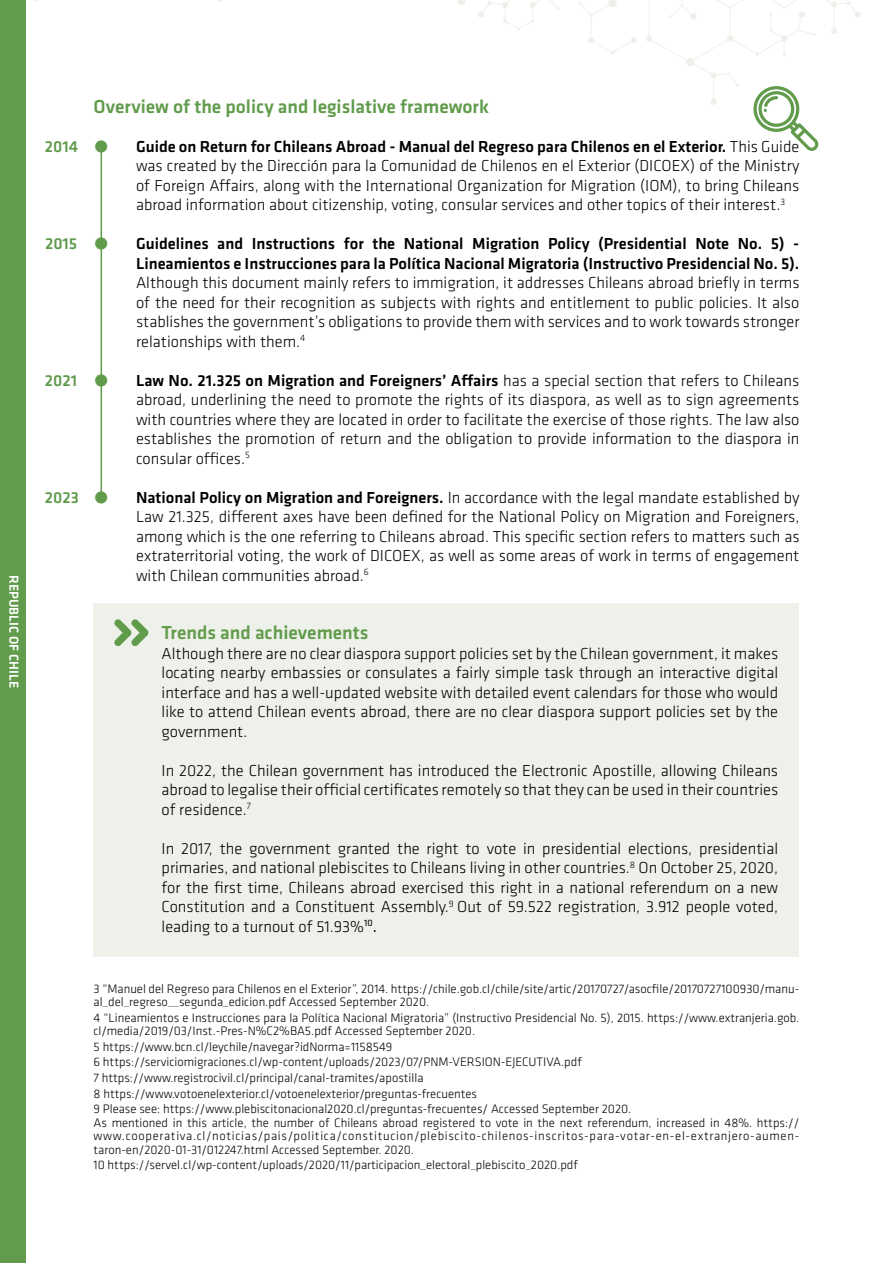
<style>
.page{position:relative;width:893px;height:1263px;background:#fff}
.page>*{position:absolute;margin:0;border:0;box-sizing:border-box;transform-origin:0 0}
.t1{font:500 19.5px "Klavika";color:#619b4c}
.t2{font:300 16.5px/19.5px "Klavika";color:#000;text-align:justify}
.t3{font:500 16.5px/19.5px "Klavika";color:#000;text-align:right}
.t4{font:500 16.5px "Klavika";color:#619b4c}
.t5{font:500 13.5px "Klavika";color:#fff}
.t6{font:300 12.75px/13.5px "Klavika";color:#000}
.s1{font-weight:700;font-size:45px;color:#619b4c}
.s2{font-weight:500}
.s3{font-weight:400}
</style>
<div class="page">
<div style="left:0;top:0;width:26px;height:1263px;background:#619b4c"></div>
<svg style="left:578px;top:0;width:59px;height:54px"></svg>
<svg style="left:457px;top:0;width:102px;height:30px"></svg>
<div style="left:94px;top:603px;width:705px;height:62px;background:#edf1e9"></div>
<div style="left:94px;top:625px;width:705px;height:137px;background:#edf1e9"></div>
<div style="left:94px;top:742px;width:705px;height:98px;background:#edf1e9"></div>
<div style="left:94px;top:820px;width:705px;height:137px;background:#edf1e9"></div>
<svg style="left:646px;top:0;width:215px;height:151px"></svg>
<hr style="left:101px;top:146px;width:1px;height:351px;background:#619b4c">
<svg style="left:114px;top:619px;width:35px;height:27px"></svg>
<p class="t5" style="left:23px;top:575px;width:114px;rotate:90deg">REPUBLIC OF CHILE</p>
<p class="t4" style="left:45px;top:135px;width:35px">2014</p>
<p class="t4" style="left:45px;top:232px;width:34px">2015</p>
<p class="t4" style="left:45px;top:369px;width:34px">2021</p>
<p class="t4" style="left:45px;top:486px;width:35px">2023</p>
<p class="t1" style="left:94px;top:93px;width:397px">Overview of the policy and legislative framework</p>
<p class="t2" style="left:136px;top:136px;width:665px;text-indent:-43px"><span class="s1">•</span> <span class="s2">Guide on Return for Chileans Abroad - Manual del Regreso para Chilenos en el Exterior.</span> This Guide was created by the Dirección para la Comunidad de Chilenos en el Exterior (DICOEX) of the Ministry of Foreign Affairs, along with the International Organization for Migration (IOM), to bring Chileans abroad information about citizenship, voting, consular services and other topics of their interest.<sup>3</sup></p>
<p class="t3" style="left:94px;top:233px;width:707px"><span class="s1">•</span> Guidelines and Instructions for the National Migration Policy (Presidential Note No. 5) -<br>Lineamientos e Instrucciones para la Política Nacional Migratoria (Instructivo Presidencial No. 5).</p>
<p class="t2" style="left:136px;top:273px;width:665px">Although this document mainly refers to immigration, it addresses Chileans abroad briefly in terms of the need for their recognition as subjects with rights and entitlement to public policies. It also stablishes the government’s obligations to provide them with services and to work towards stronger relationships with them.<sup>4</sup></p>
<p class="t2" style="left:136px;top:370px;width:665px;text-indent:-43px"><span class="s1">•</span> <span class="s2">Law No. 21.325 on Migration and Foreigners’ Affairs</span> has a special section that refers to Chileans abroad, underlining the need to promote the rights of its diaspora, as well as to sign agreements with countries where they are located in order to facilitate the exercise of those rights. The law also establishes the promotion of return and the obligation to provide information to the diaspora in consular offices.<sup>5</sup></p>
<p class="t2" style="left:136px;top:487px;width:665px;text-indent:-43px"><span class="s1">•</span> <span class="s2">National Policy on Migration and Foreigners.</span> In accordance with the legal mandate established by Law 21.325, different axes have been defined for the National Policy on Migration and Foreigners, among which is the one referring to Chileans abroad. This specific section refers to matters such as extraterritorial voting, the work of DICOEX, as well as some areas of work in terms of engagement with Chilean communities abroad.<sup>6</sup></p>
<p class="t1" style="left:162px;top:619px;width:208px">Trends and achievements</p>
<p class="t2" style="left:162px;top:643px;width:618px">Although there are no clear diaspora support policies set by the Chilean government, it makes locating nearby embassies or consulates a fairly simple task through an interactive digital interface and has a well-updated website with detailed event calendars for those who would like to attend Chilean events abroad, there are no clear diaspora support policies set by the government.</p>
<p class="t2" style="left:162px;top:760px;width:618px">In 2022, the Chilean government has introduced the Electronic Apostille, allowing Chileans abroad to legalise their official certificates remotely so that they can be used in their countries of residence.<sup>7</sup></p>
<p class="t2" style="left:162px;top:838px;width:618px">In 2017, the government granted the right to vote in presidential elections, presidential primaries, and national plebiscites to Chileans living in other countries.<sup>8</sup> On October 25, 2020, for the first time, Chileans abroad exercised this right in a national referendum on a new Constitution and a Constituent Assembly.<sup>9</sup> Out of 59.522 registration, 3.912 people voted, leading to a turnout of 51.93%<sup>10</sup><span class="s3">.</span></p>
<p class="t6" style="left:94px;top:981px;width:707px">3 “Manuel del Regreso para Chilenos en el Exterior”, 2014. https://chile.gob.cl/chile/site/artic/20170727/asocfile/20170727100930/manu&shy;al_del_regreso__segunda_edicion.pdf Accessed September 2020.</p>
<p class="t6" style="left:94px;top:1010px;width:707px">4 “Lineamientos e Instrucciones para la Política Nacional Migratoria” (Instructivo Presidencial No. 5), 2015. https://www.extranjeria.gob. cl/media/2019/03/Inst.-Pres-N%C2%BA5.pdf Accessed September 2020.</p>
<p class="t6" style="left:94px;top:1039px;width:539px;line-height:15.6px">5 https://www.bcn.cl/leychile/navegar?idNorma=1158549<br>6 https://serviciomigraciones.cl/wp-content/uploads/2023/07/PNM-VERSION-EJECUTIVA.pdf<br>7 https://www.registrocivil.cl/principal/canal-tramites/apostilla<br>8 https://www.votoenelexterior.cl/votoenelexterior/preguntas-frecuentes<br>9 Please see: https://www.plebiscitonacional2020.cl/preguntas-frecuentes/ Accessed September 2020.</p>
<p class="t6" style="left:94px;top:1116px;width:707px;text-align:justify">As mentioned in this article, the number of Chileans abroad registered to vote in the next referendum, increased in 48%. https:// www.cooperativa.cl/noticias/pais/politica/constitucion/plebiscito-chilenos-inscritos-para-votar-en-el-extranjero-aumen&shy;taron-en/2020-01-31/012247.html Accessed September. 2020.</p>
<p class="t6" style="left:94px;top:1158px;width:486px">10 https://servel.cl/wp-content/uploads/2020/11/participacion_electoral_plebiscito_2020.pdf</p>
</div>
